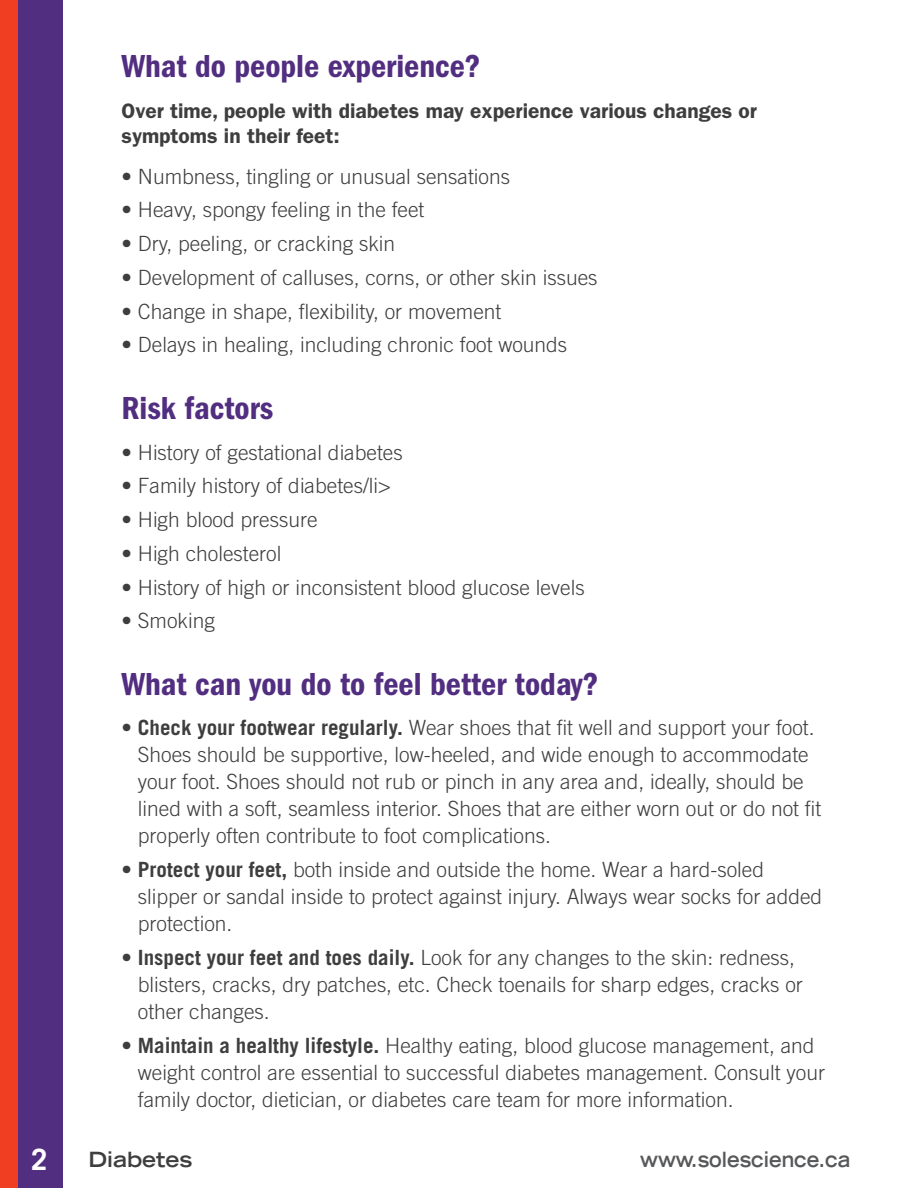
<style>
.page{position:relative;width:918px;height:1188px;background:#fff}
.page>*{position:absolute;margin:0;border:0;box-sizing:border-box;transform-origin:0 0}
.t1{font:33px "ITC Franklin Gothic Std Dm Cd";color:#522e81}
.Text{font:700 29.4px "Trade Gothic LT Std";color:#fff}
.Bullets{font:300 21px/27px "Trade Gothic LT Std";color:#3e3e3f}
.Text-2{font:300 21px/27px "Trade Gothic LT Std";color:#3e3e3f}
.t2{font:600 21px/25.2px "ITC Franklin Gothic Std";color:#3e3e3f}
.t3{font:700 expanded 21px "Trade Gothic LT Std";color:#57585a;scale:.9 1}
.t4{font:700 expanded 21px "Trade Gothic LT Std";color:#3e3e3f}
.s1{font-weight:700}
</style>
<div class="page">
<div style="left:0;top:0;width:63px;height:1188px;background:#522e81"></div>
<div style="left:0;top:0;width:18px;height:1188px;background:#ef3e22"></div>
<p class="Text" style="left:31px;top:1142px;width:18px">2</p>
<h1 class="t1" style="left:122px;top:47px;width:361px">What do people experience?</h1>
<h2 class="t2" style="left:122px;top:98px;width:637px">Over time, people with diabetes may experience various changes or symptoms in their feet:</h2>
<p class="Text-2" style="left:122px;top:162px;width:390px">• Numbness, tingling or unusual sensations</p>
<p class="Bullets" style="left:122px;top:196px;width:304px">• Heavy, spongy feeling in the feet</p>
<p class="Bullets" style="left:122px;top:230px;width:275px">• Dry, peeling, or cracking skin</p>
<p class="Bullets" style="left:122px;top:264px;width:478px">• Development of calluses, corns, or other skin issues</p>
<p class="Bullets" style="left:122px;top:297px;width:381px">• Change in shape, flexibility, or movement</p>
<p class="Bullets" style="left:122px;top:331px;width:447px">• Delays in healing, including chronic foot wounds</p>
<h1 class="t1" style="left:122px;top:389px;width:153px">Risk factors</h1>
<p class="Text-2" style="left:122px;top:438px;width:283px">• History of gestational diabetes</p>
<p class="Bullets" style="left:122px;top:472px;width:271px">• Family history of diabetes/li&gt;</p>
<p class="Bullets" style="left:122px;top:506px;width:198px">• High blood pressure</p>
<p class="Bullets" style="left:122px;top:540px;width:161px">• High cholesterol</p>
<p class="Bullets" style="left:122px;top:573px;width:465px">• History of high or inconsistent blood glucose levels</p>
<p class="Bullets" style="left:122px;top:607px;width:95px">• Smoking</p>
<h1 class="t1" style="left:122px;top:665px;width:479px">What can you do to feel better today?</h1>
<p class="Text-2" style="left:138px;top:714px;width:685px;text-indent:-16px">• <span class="s1">Check your footwear regularly.</span> Wear shoes that fit well and support your foot.<br>Shoes should be supportive, low-heeled, and wide enough to accommodate your foot. Shoes should not rub or pinch in any area and, ideally, should be lined with a soft, seamless interior. Shoes that are either worn out or do not fit properly often contribute to foot complications.</p>
<p class="Bullets" style="left:138px;top:856px;width:686px;text-indent:-16px">• <span class="s1">Protect your feet,</span> both inside and outside the home. Wear a hard-soled slipper or sandal inside to protect against injury. Always wear socks for added protection.</p>
<p class="Bullets" style="left:138px;top:944px;width:667px;text-indent:-16px">• <span class="s1">Inspect your feet and toes daily.</span> Look for any changes to the skin: redness, blisters, cracks, dry patches, etc. Check toenails for sharp edges, cracks or other changes.</p>
<p class="Bullets" style="left:138px;top:1031px;width:689px;text-indent:-16px">• <span class="s1">Maintain a healthy lifestyle.</span> Healthy eating, blood glucose management, and weight control are essential to successful diabetes management. Consult your family doctor, dietician, or diabetes care team for more information.</p>
<p class="t4" style="left:89px;top:1146px;width:105px">Diabetes</p>
<p class="t3" style="left:640px;top:1146px;width:235px">www.solescience.ca</p>
</div>
